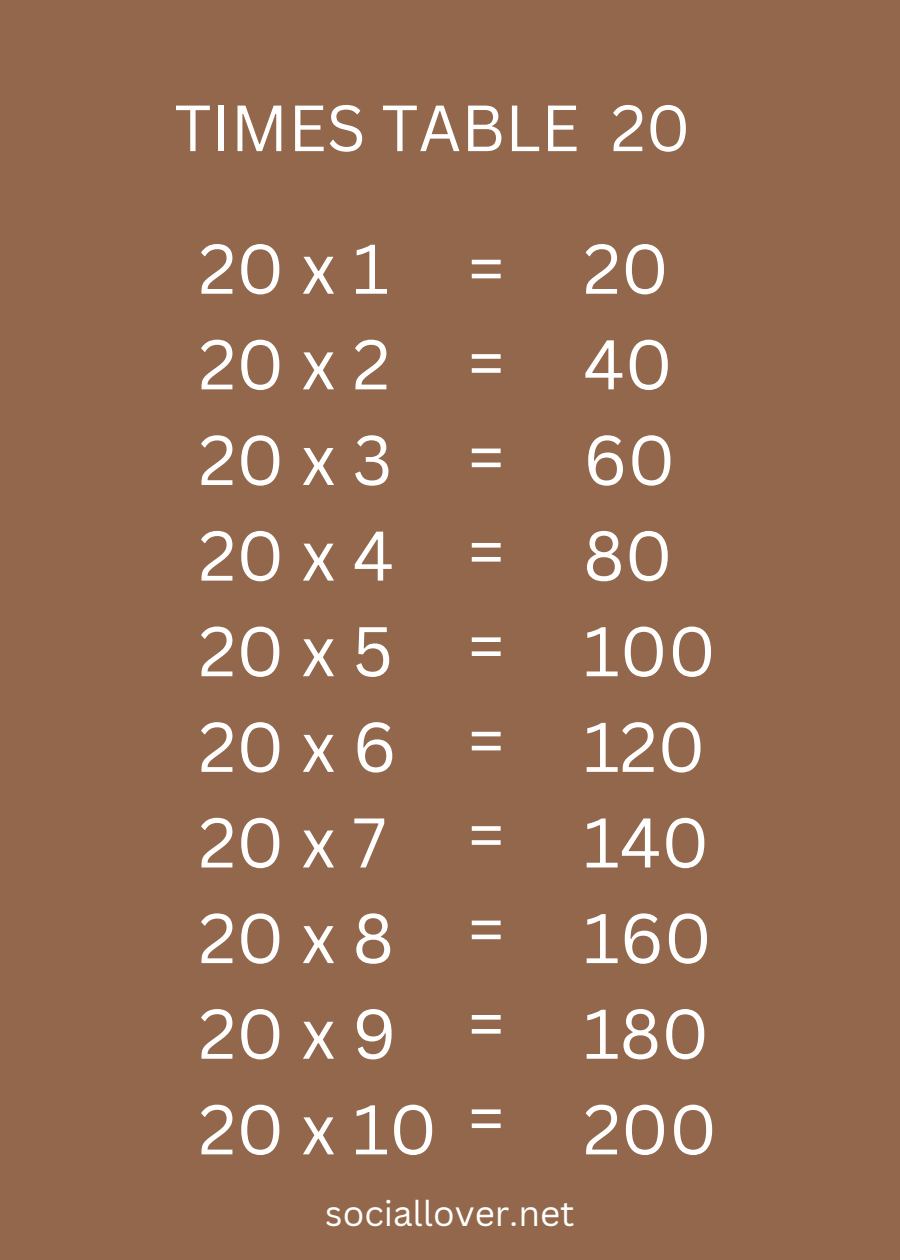
<style>
.page{position:relative;width:900px;height:1260px;background:#92674c}
.page>*{position:absolute;margin:0;border:0;box-sizing:border-box;transform-origin:0 0}
.t1{font:68.75px/95.5px "Canva Sans";letter-spacing:.245em;color:#fff}
.t2{font:68.75px/95.5px "Canva Sans";color:#fff}
.t3{font:63.75px "Canva Sans";color:#fff}
.t4{font:35px "Canva Sans";color:#fff}
</style>
<div class="page">
<p class="t3" style="left:174px;top:83px;width:518px">TIMES TABLE 20</p>
<h1 class="t1" style="left:199px;top:219px;width:240px">20x1<br>20x2<br>20x3<br>20x4<br>20x5<br>20x6<br>20x7<br>20x8<br>20x9<br>20 x 10</h1>
<h2 class="t2" style="left:467px;top:219px;width:39px">=</h2>
<p class="t2" style="left:467px;top:314px;width:39px">=</p>
<p class="t2" style="left:467px;top:408px;width:39px">=</p>
<p class="t2" style="left:467px;top:502px;width:39px">=</p>
<p class="t2" style="left:467px;top:597px;width:39px">=</p>
<p class="t2" style="left:467px;top:691px;width:39px">=</p>
<p class="t2" style="left:467px;top:786px;width:39px">=</p>
<p class="t2" style="left:467px;top:880px;width:39px">=</p>
<p class="t2" style="left:467px;top:974px;width:39px">=</p>
<p class="t2" style="left:467px;top:1069px;width:39px">=</p>
<p class="t2" style="left:583px;top:219px;width:136px">20<br>40<br>60<br>80<br>100<br>120<br>140<br>160<br>180<br>200</p>
<h2 class="t4" style="left:325px;top:1188px;width:251px">sociallover.net</h2>
</div>
